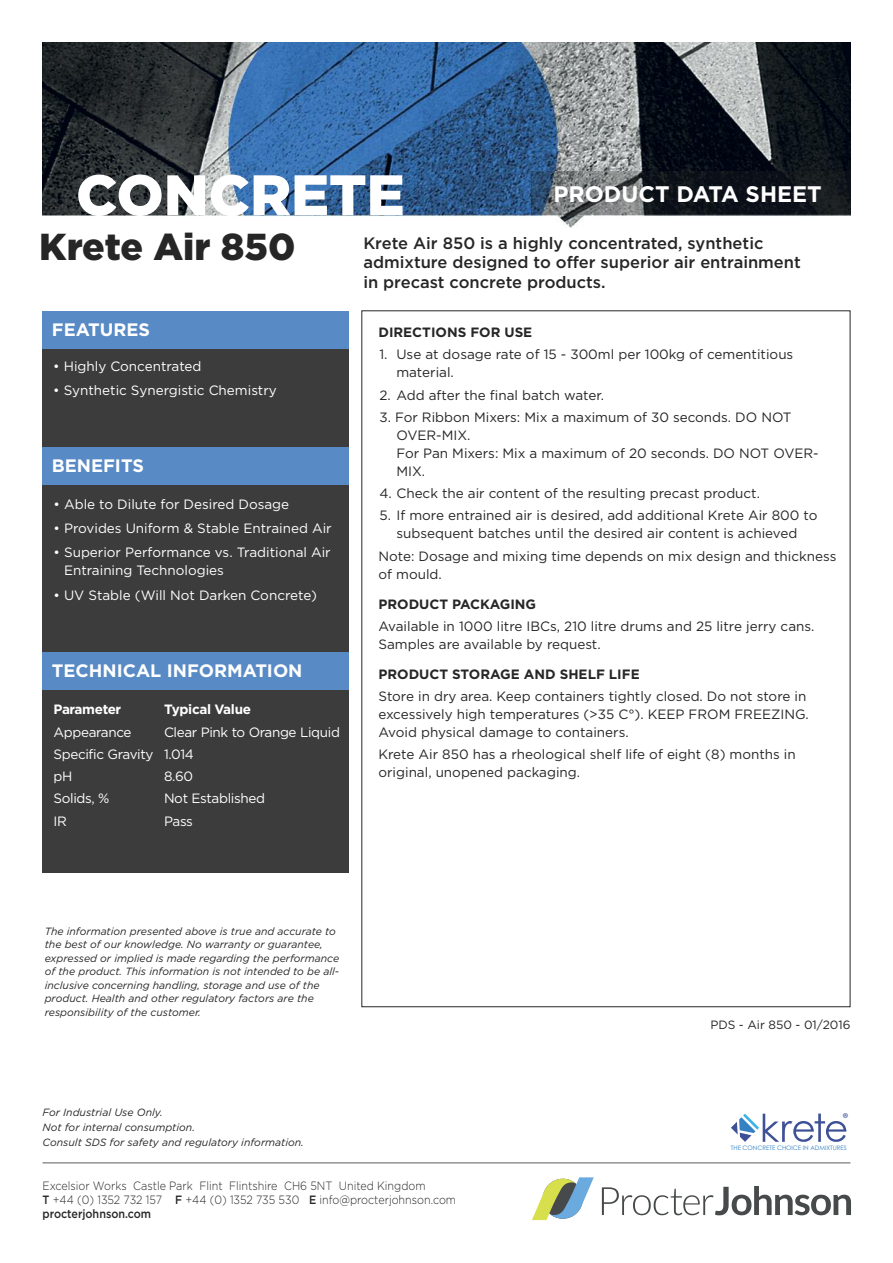
<style>
.page{position:relative;width:893px;height:1263px;background:#fff}
.page>*{position:absolute;margin:0;border:0;box-sizing:border-box;transform-origin:0 0}
.t1{font:900 57px "Gotham";color:#fff}
.t2{font:900 37.5px "Gotham";color:#272627}
.t3{font:700 22.5px "Gotham";color:#fff}
.t4{font:700 18px "Gotham";color:#fff}
.t5{font:500 16.5px/19.5px "Gotham";color:#272627}
.t6{font:14.4px "Myriad Pro";color:#3e5197}
.t7{font:13.5px/18px "Gotham";color:#272627}
.t8{font:13.5px/18px "Gotham";color:#fff}
.t9{font:13.5px/22.2px "Gotham";letter-spacing:-.025em;color:#fff}
.t10{font:700 13.5px "Gotham";color:#272627}
.t11{font:700 13.5px "Gotham";letter-spacing:-.025em;color:#fff}
.t12{font:300 12px/14.4px "Gotham";color:#272627;scale:.9 1}
.t13{font:12px "Gotham";color:#272627}
.t14{font:italic 10.5px/13.5px "Gotham";color:#272627}
.t15{font:6.15px "Century Gothic";color:#3481c3}
.s1{font-weight:500}
</style>
<div class="page">
<div style="left:43px;top:311px;width:306px;height:561px;background:#3d3c3c"></div>
<div style="left:43px;top:311px;width:306px;height:38px;background:#588ac5"></div>
<div style="left:43px;top:448px;width:306px;height:37px;background:#588ac5"></div>
<div style="left:43px;top:652px;width:306px;height:38px;background:#588ac5"></div>
<svg style="left:602px;top:1186px;width:249px;height:29px"></svg>
<svg style="left:532px;top:1177px;width:62px;height:43px"></svg>
<hr style="left:43px;top:1162px;width:807px;height:1px;background:#939393">
<svg style="left:731px;top:1113px;width:115px;height:29px"></svg>
<img style="left:43px;top:43px;width:807px;height:185px">
<img style="left:531px;top:172px;width:319px;height:43px">
<h1 class="t1" style="left:76px;top:162px;width:330px">CONCRETE</h1>
<h3 class="t3" style="left:553px;top:181px;width:270px">PRODUCT DATA SHEET</h3>
<p class="t5" style="left:363px;top:233px;width:439px">Krete Air 850 is a highly concentrated, synthetic admixture designed to offer superior air entrainment in precast concrete products.</p>
<h2 class="t2" style="left:39px;top:225px;width:258px">Krete Air 850</h2>
<h3 class="t4" style="left:52px;top:319px;width:100px">FEATURES</h3>
<p class="t8" style="left:53px;top:357px;width:150px">• Highly Concentrated</p>
<p class="t8" style="left:53px;top:381px;width:225px">• Synthetic Synergistic Chemistry</p>
<h3 class="t4" style="left:52px;top:455px;width:94px">BENEFITS</h3>
<p class="t8" style="left:53px;top:495px;width:237px">• Able to Dilute for Desired Dosage</p>
<p class="t8" style="left:53px;top:519px;width:280px">• Provides Uniform &amp; Stable Entrained Air</p>
<p class="t8" style="left:64px;top:544px;width:268px;text-indent:-11px">• Superior Performance vs. Traditional Air<br>Entraining Technologies</p>
<p class="t8" style="left:53px;top:586px;width:265px">• UV Stable (Will Not Darken Concrete)</p>
<h3 class="t4" style="left:52px;top:660px;width:252px">TECHNICAL INFORMATION</h3>
<p class="t11" style="left:53px;top:702px;width:69px">Parameter</p>
<p class="t11" style="left:164px;top:702px;width:89px">Typical Value</p>
<p class="t9" style="left:53px;top:721px;width:80px">Appearance</p>
<p class="t9" style="left:53px;top:721px;width:288px;text-indent:111px">Clear Pink to Orange Liquid<br>Specific Gravity 1.014<br>pH</p>
<p class="t8" style="left:164px;top:767px;width:31px">8.60</p>
<p class="t8" style="left:53px;top:790px;width:58px">Solids, %</p>
<p class="t9" style="left:164px;top:788px;width:103px">Not Established</p>
<p class="t8" style="left:53px;top:812px;width:15px">IR</p>
<p class="t8" style="left:164px;top:812px;width:30px">Pass</p>
<p class="t10" style="left:378px;top:325px;width:155px">DIRECTIONS FOR USE</p>
<p class="t7" style="left:396px;top:346px;width:398px;text-indent:-17px">1. Use at dosage rate of 15 - 300ml per 100kg of cementitious material.</p>
<p class="t7" style="left:379px;top:386px;width:226px">2. Add after the final batch water.</p>
<p class="t7" style="left:396px;top:408px;width:424px;text-indent:-17px">3. For Ribbon Mixers: Mix a maximum of 30 seconds. DO NOT<br>OVER-MIX.<br>For Pan Mixers: Mix a maximum of 20 seconds. DO NOT OVER-<br>MIX.</p>
<p class="t7" style="left:379px;top:484px;width:382px">4. Check the air content of the resulting precast product.</p>
<p class="t7" style="left:379px;top:507px;width:440px;text-align:center">5. If more entrained air is desired, add additional Krete Air 800 to subsequent batches until the desired air content is achieved</p>
<p class="t7" style="left:378px;top:547px;width:459px">Note: Dosage and mixing time depends on mix design and thickness of mould.</p>
<p class="t10" style="left:378px;top:596px;width:159px">PRODUCT PACKAGING</p>
<p class="t7" style="left:378px;top:617px;width:437px">Available in 1000 litre IBCs, 210 litre drums and 25 litre jerry cans.<br>Samples are available by request.</p>
<p class="t10" style="left:378px;top:666px;width:263px">PRODUCT STORAGE AND SHELF LIFE</p>
<p class="t7" style="left:378px;top:687px;width:432px">Store in dry area. Keep containers tightly closed. Do not store in excessively high temperatures (&gt;35 C°). KEEP FROM FREEZING.<br>Avoid physical damage to containers.</p>
<p class="t7" style="left:378px;top:746px;width:419px">Krete Air 850 has a rheological shelf life of eight (8) months in original, unopened packaging.</p>
<p class="t14" style="left:45px;top:924px;width:296px">The information presented above is true and accurate to the best of our knowledge. No warranty or guarantee, expressed or implied is made regarding the performance of the product. This information is not intended to be all&shy;inclusive concerning handling, storage and use of the product. Health and other regulatory factors are the responsibility of the customer.</p>
<p class="t14" style="left:43px;top:1105px;width:263px;line-height:15px">For Industrial Use Only.<br>Not for internal consumption.<br>Consult SDS for safety and regulatory information.</p>
<p class="t13" style="left:710px;top:1018px;width:142px">PDS - Air 850 - 01/2016</p>
<p class="t6" style="left:842px;top:1113px;width:8px">®</p>
<p class="t15" style="left:731px;top:1143px;width:118px">THE CONCRETE CHOICE IN ADMIXTURES</p>
<p class="t12" style="left:43px;top:1178px;width:461px">Excelsior Works Castle Park Flint Flintshire CH6 5NT United Kingdom<br><span class="s1">T</span> +44 (0) 1352 732 157 <span class="s1">F</span> +44 (0) 1352 735 530 <span class="s1">E</span> info@procterjohnson.com <span class="s1">procterjohnson.com</span></p>
</div>
